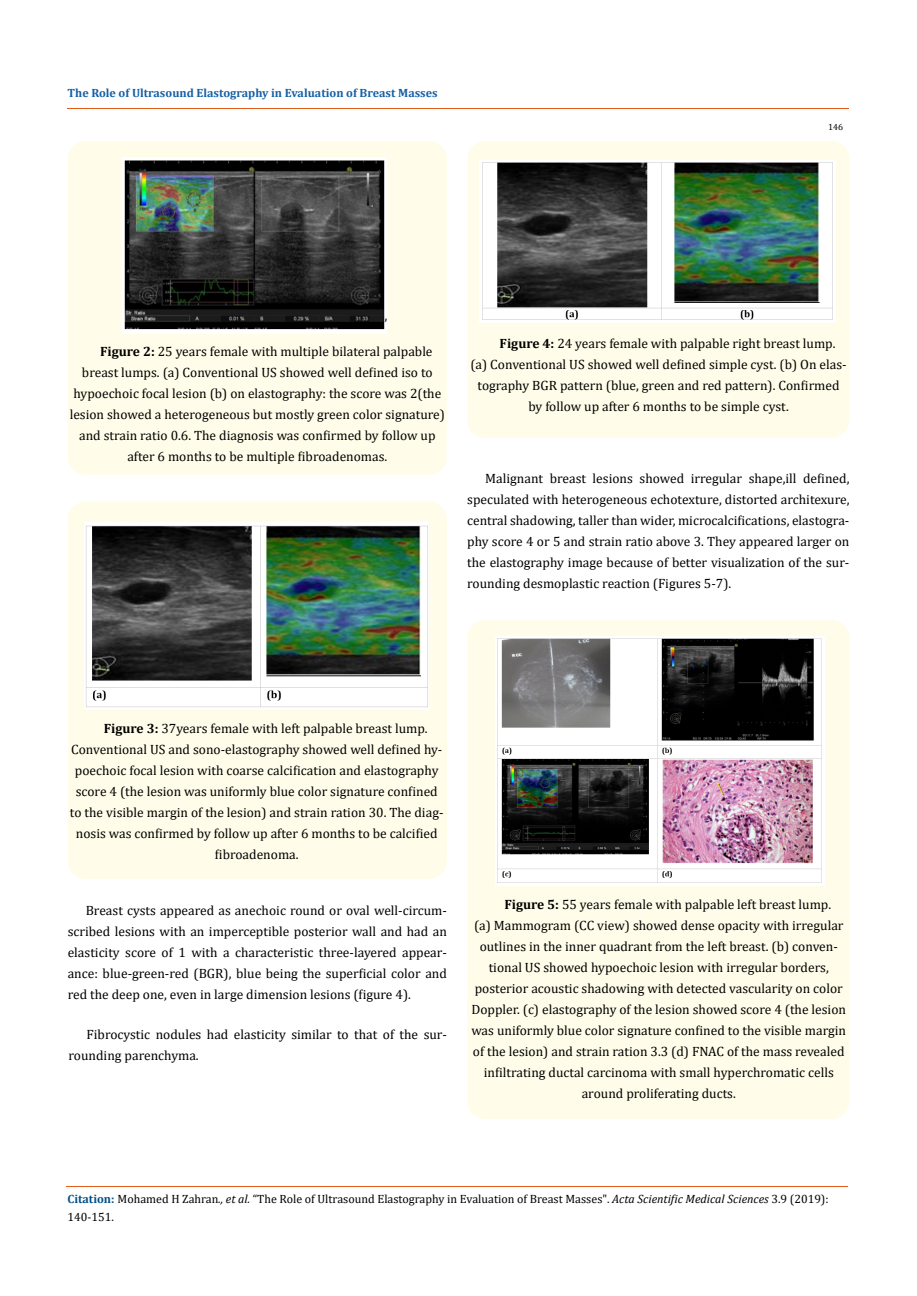
<style>
.page{position:relative;width:917px;height:1296px;background:#fff}
.page>*{position:absolute;margin:0;border:0;box-sizing:border-box;transform-origin:0 0}
.t1{font:13.5px/21px "Cambria";color:#000;text-align:justify}
.t2{font:12px/18px "Cambria";color:#000}
.t3{font:700 12px "Cambria";color:#1560a6}
.t4{font:9px "Cambria";color:#000}
.s1{font-weight:700}
.s2{font-weight:700;color:#035089}
.s3{font-style:italic}
</style>
<div class="page">
<hr style="left:67px;top:109px;width:782px;height:1px;background:#e05d1a">
<div style="left:67px;top:141px;width:380px;height:334px;background:#fffde9;border-radius:18px"></div>
<img style="left:122px;top:158px;width:264px;height:175px">
<div style="left:68px;top:502px;width:379px;height:377px;background:#fffde9;border-radius:18px"></div>
<img style="left:84px;top:522px;width:344px;height:187px">
<div style="left:467px;top:141px;width:382px;height:297px;background:#fffde9;border-radius:18px"></div>
<img style="left:479px;top:160px;width:356px;height:163px">
<div style="left:467px;top:620px;width:382px;height:499px;background:#fffde9;border-radius:18px"></div>
<img style="left:496px;top:636px;width:328px;height:249px">
<hr style="left:66px;top:1186px;width:782px;height:1px;background:#e05d1a">
<p class="t3" style="left:67px;top:84px;width:371px">The Role of Ultrasound Elastography in Evaluation of Breast Masses</p>
<p class="t4" style="left:828px;top:122px;width:16px">146</p>
<p class="t1" style="left:100px;top:340px;width:334px"><span class="s1">Figure 2:</span> 25 years female with multiple bilateral palpable</p>
<p class="t1" style="left:82px;top:361px;width:352px">breast lumps. (a) Conventional US showed well defined iso to</p>
<p class="t1" style="left:73px;top:382px;width:369px">hypoechoic focal lesion (b) on elastography: the score was 2(the</p>
<p class="t1" style="left:70px;top:403px;width:377px">lesion showed a heterogeneous but mostly green color signature)</p>
<p class="t1" style="left:79px;top:424px;width:358px">and strain ratio 0.6. The diagnosis was confirmed by follow up</p>
<p class="t1" style="left:127px;top:445px;width:261px">after 6 months to be multiple fibroadenomas.</p>
<p class="t1" style="left:499px;top:333px;width:337px"><span class="s1">Figure 4:</span> 24 years female with palpable right breast lump.</p>
<p class="t1" style="left:470px;top:354px;width:378px">(a) Conventional US showed well defined simple cyst. (b) On elas-</p>
<p class="t1" style="left:477px;top:375px;width:363px">tography BGR pattern (blue, green and red pattern). Confirmed</p>
<p class="t1" style="left:528px;top:396px;width:262px">by follow up after 6 months to be simple cyst.</p>
<p class="t1" style="left:467px;top:468px;width:384px;text-indent:18px">Malignant breast lesions showed irregular shape,ill defined, speculated with heterogeneous echotexture, distorted architexure, central shadowing, taller than wider, microcalcifications, elastogra&shy;phy score 4 or 5 and strain ratio above 3. They appeared larger on the elastography image because of better visualization of the sur&shy;rounding desmoplastic reaction (Figures 5-7).</p>
<p class="t1" style="left:104px;top:718px;width:325px"><span class="s1">Figure 3:</span> 37years female with left palpable breast lump.</p>
<p class="t1" style="left:71px;top:739px;width:373px">Conventional US and sono-elastography showed well defined hy-</p>
<p class="t1" style="left:75px;top:760px;width:365px">poechoic focal lesion with coarse calcification and elastography</p>
<p class="t1" style="left:76px;top:781px;width:363px">score 4 (the lesion was uniformly blue color signature confined</p>
<p class="t1" style="left:70px;top:802px;width:375px">to the visible margin of the lesion) and strain ration 30. The diag-</p>
<p class="t1" style="left:76px;top:823px;width:363px">nosis was confirmed by follow up after 6 months to be calcified</p>
<p class="t1" style="left:215px;top:844px;width:85px">fibroadenoma.</p>
<p class="t1" style="left:68px;top:900px;width:381px;text-indent:18px">Breast cysts appeared as anechoic round or oval well-circum&shy;scribed lesions with an imperceptible posterior wall and had an elasticity score of 1 with a characteristic three-layered appear&shy;ance: blue-green-red (BGR), blue being the superficial color and red the deep one, even in large dimension lesions (figure 4).</p>
<p class="t1" style="left:69px;top:1024px;width:380px;text-indent:18px">Fibrocystic nodules had elasticity similar to that of the sur&shy;rounding parenchyma.</p>
<p class="t1" style="left:504px;top:894px;width:328px"><span class="s1">Figure 5:</span> 55 years female with palpable left breast lump.</p>
<p class="t1" style="left:474px;top:915px;width:371px">(a) Mammogram (CC view) showed dense opacity with irregular</p>
<p class="t1" style="left:479px;top:936px;width:359px">outlines in the inner quadrant from the left breast. (b) conven-</p>
<p class="t1" style="left:488px;top:957px;width:341px">tional US showed hypoechoic lesion with irregular borders,</p>
<p class="t1" style="left:475px;top:978px;width:369px">posterior acoustic shadowing with detected vascularity on color</p>
<p class="t1" style="left:471px;top:999px;width:376px">Doppler. (c) elastography of the lesion showed score 4 (the lesion</p>
<p class="t1" style="left:471px;top:1020px;width:376px">was uniformly blue color signature confined to the visible margin</p>
<p class="t1" style="left:473px;top:1041px;width:373px">of the lesion) and strain ration 3.3 (d) FNAC of the mass revealed</p>
<p class="t1" style="left:483px;top:1062px;width:351px">infiltrating ductal carcinoma with small hyperchromatic cells</p>
<p class="t1" style="left:581px;top:1083px;width:156px">around proliferating ducts.</p>
<p class="t2" style="left:67px;top:1190px;width:762px"><span class="s2">Citation:</span> Mohamed H Zahran<span class="s3">., et al.</span> “The Role of Ultrasound Elastography in Evaluation of Breast Masses". <span class="s3">Acta Scientific Medical Sciences</span> 3.9 (2019):<br>140-151.</p>
</div>
